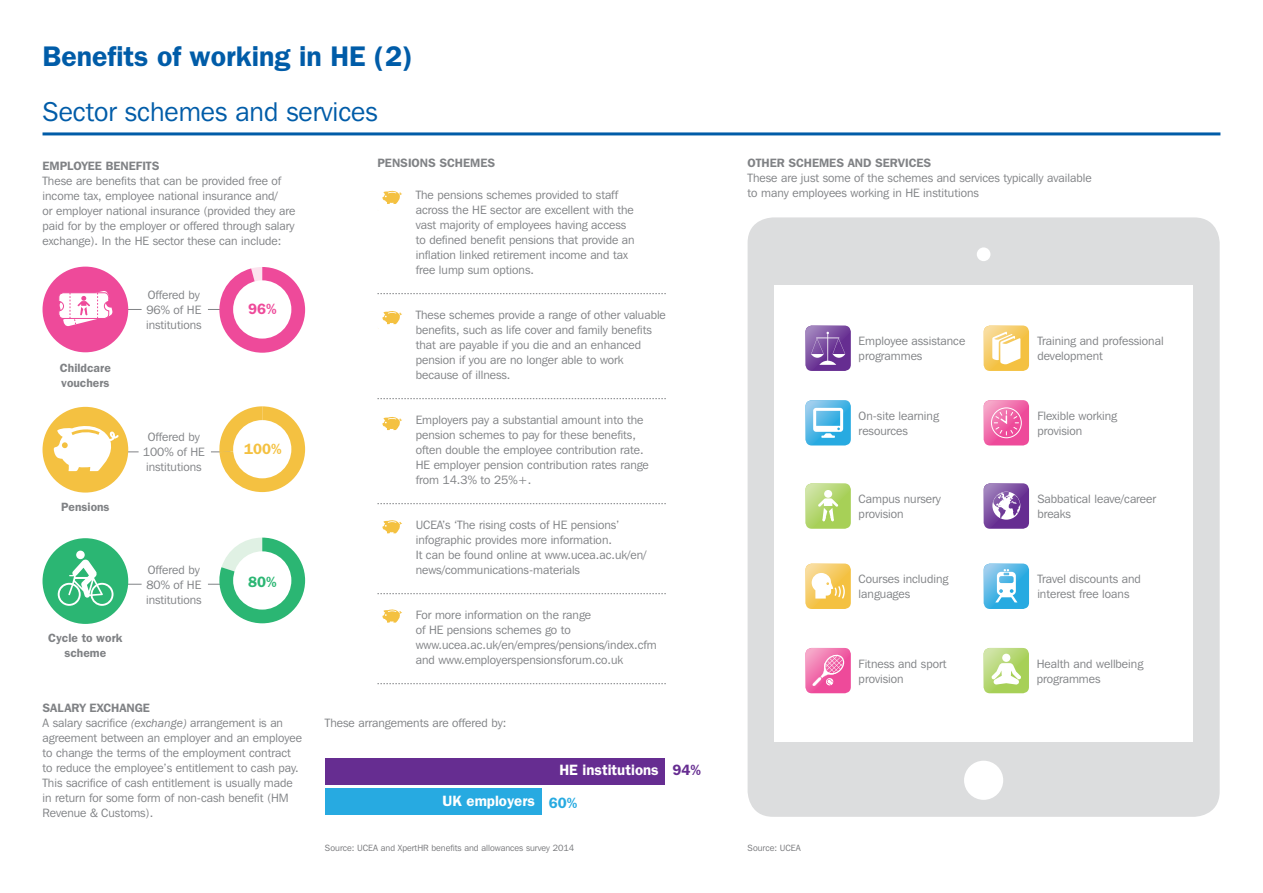
<style>
.page{position:relative;width:1263px;height:893px;background:#fff}
.page>*{position:absolute;margin:0;border:0;box-sizing:border-box;transform-origin:0 0}
.t1{font:600 28.5px "Franklin Gothic";color:#005ca8}
.t2{font:27px "Franklin Gothic IT Cby BT";color:#005ca8}
.t3{font:600 15px "Franklin Gothic";color:#fff}
.t4{font:600 15px "Franklin Gothic";color:#f4c141}
.t5{font:600 15px "Franklin Gothic";color:#ee4a9a}
.t6{font:600 15px "Franklin Gothic";color:#662d91}
.t7{font:600 15px "Franklin Gothic";color:#27aae1}
.t8{font:600 15px "Franklin Gothic";color:#2bb673}
.t9{font:12px/15px "Franklin Gothic IT Cby BT";color:#808285}
.t10{font:600 12px "Franklin Gothic IT Cby BT";color:#808285}
.t11{font:600 12px/15px "Franklin Gothic";color:#808285;text-align:center}
.t12{font:9px "Franklin Gothic IT Cby BT";color:#77787b}
.s1{font-family:"Franklin Gothic";font-style:italic}
</style>
<div class="page">
<svg style="left:208px;top:267px;width:97px;height:86px"></svg>
<div style="left:747px;top:217px;width:473px;height:600px;background:#dcddde;border-radius:26px"></div>
<svg style="left:128px;top:309px;width:14px;height:1px"></svg>
<svg style="left:128px;top:584px;width:14px;height:1px"></svg>
<svg style="left:377px;top:293px;width:289px;height:1px"></svg>
<svg style="left:377px;top:398px;width:289px;height:1px"></svg>
<svg style="left:377px;top:503px;width:289px;height:1px"></svg>
<svg style="left:377px;top:593px;width:289px;height:1px"></svg>
<svg style="left:377px;top:683px;width:289px;height:1px"></svg>
<hr style="left:43px;top:132px;width:1177px;height:3px;background:#005ca8">
<div style="left:43px;top:407px;width:85px;height:86px;background:#f4c141;border-radius:50%"></div>
<svg style="left:54px;top:424px;width:85px;height:47px"></svg>
<svg style="left:211px;top:406px;width:94px;height:86px"></svg>
<div style="left:233px;top:420px;width:58px;height:58px;background:#fff;border-radius:50%"></div>
<div style="left:43px;top:538px;width:85px;height:86px;background:#2bb673;border-radius:50%"></div>
<svg style="left:58px;top:559px;width:56px;height:47px"></svg>
<div style="left:76px;top:551px;width:9px;height:8px;background:#fff;border-radius:50%"></div>
<div style="left:43px;top:267px;width:85px;height:85px;background:#ee4a9a;border-radius:50%"></div>
<svg style="left:59px;top:291px;width:54px;height:36px"></svg>
<div style="left:325px;top:758px;width:339px;height:26px;background:#662d91"></div>
<div style="left:325px;top:788px;width:217px;height:27px;background:#27aae1"></div>
<div style="left:233px;top:280px;width:58px;height:59px;background:#fff;border-radius:50%"></div>
<div style="left:964px;top:761px;width:39px;height:39px;background:#fff;border-radius:50%"></div>
<div style="left:977px;top:247px;width:13px;height:14px;background:#fff;border-radius:50%"></div>
<div style="left:775px;top:285px;width:417px;height:456px;background:#fff"></div>
<svg style="left:805px;top:326px;width:46px;height:45px;background:#865aa8"></svg>
<svg style="left:984px;top:326px;width:45px;height:45px"></svg>
<svg style="left:805px;top:400px;width:46px;height:45px;background:#71c4ea"></svg>
<svg style="left:805px;top:483px;width:46px;height:46px;background:#bddb83"></svg>
<svg style="left:984px;top:483px;width:45px;height:46px;background:#916ab0"></svg>
<svg style="left:984px;top:564px;width:45px;height:45px;background:#6cc2e9"></svg>
<svg style="left:984px;top:400px;width:45px;height:45px;background:#f172af"></svg>
<svg style="left:208px;top:538px;width:97px;height:85px"></svg>
<div style="left:233px;top:551px;width:58px;height:59px;background:#fff;border-radius:50%"></div>
<svg style="left:984px;top:648px;width:45px;height:45px"></svg>
<svg style="left:805px;top:564px;width:46px;height:45px"></svg>
<svg style="left:382px;top:190px;width:20px;height:14px"></svg>
<svg style="left:382px;top:311px;width:20px;height:13px"></svg>
<svg style="left:382px;top:609px;width:20px;height:14px"></svg>
<svg style="left:382px;top:520px;width:20px;height:13px"></svg>
<svg style="left:382px;top:417px;width:20px;height:13px"></svg>
<svg style="left:805px;top:648px;width:46px;height:45px;background:#f179b3"></svg>
<p class="t1" style="left:43px;top:39px;width:372px">Benefits of working in HE (2)</p>
<p class="t2" style="left:43px;top:95px;width:337px">Sector schemes and services</p>
<p class="t10" style="left:43px;top:158px;width:118px">EMPLOYEE BENEFITS</p>
<p class="t9" style="left:43px;top:173px;width:254px">These are benefits that can be provided free of income tax, employee national insurance and/<br>or employer national insurance (provided they are paid for by the employer or offered through salary exchange). In the HE sector these can include:</p>
<p class="t11" style="left:60px;top:360px;width:52px;text-align:left">Childcare vouchers</p>
<p class="t11" style="left:61px;top:499px;width:50px">Pensions</p>
<p class="t9" style="left:146px;top:287px;width:57px">Offered by<br>96% of HE institutions</p>
<p class="t9" style="left:143px;top:429px;width:63px;text-align:center">Offered by<br>100% of HE institutions</p>
<p class="t11" style="left:48px;top:630px;width:76px">Cycle to work scheme</p>
<p class="t9" style="left:146px;top:562px;width:57px">Offered by<br>80% of HE institutions</p>
<p class="t5" style="left:248px;top:300px;width:30px">96%</p>
<p class="t4" style="left:244px;top:440px;width:39px">100%</p>
<p class="t8" style="left:248px;top:573px;width:30px">80%</p>
<p class="t10" style="left:43px;top:700px;width:109px">SALARY EXCHANGE</p>
<p class="t9" style="left:43px;top:715px;width:261px">A salary sacrifice <span class="s1">(exchange)</span> arrangement is an agreement between an employer and an employee to change the terms of the employment contract to reduce the employee’s entitlement to cash pay.<br>This sacrifice of cash entitlement is usually made in return for some form of non-cash benefit (HM Revenue &amp; Customs).</p>
<p class="t10" style="left:377px;top:156px;width:119px">PENSIONS SCHEMES</p>
<p class="t9" style="left:416px;top:187px;width:220px">The pensions schemes provided to staff across the HE sector are excellent with the vast majority of employees having access to defined benefit pensions that provide an inflation linked retirement income and tax free lump sum options.</p>
<p class="t9" style="left:416px;top:307px;width:252px">These schemes provide a range of other valuable benefits, such as life cover and family benefits that are payable if you die and an enhanced pension if you are no longer able to work because of illness.</p>
<p class="t9" style="left:416px;top:412px;width:235px">Employers pay a substantial amount into the pension schemes to pay for these benefits, often double the employee contribution rate.<br>HE employer pension contribution rates range from 14.3% to 25%+.</p>
<p class="t9" style="left:416px;top:517px;width:232px">UCEA’s ‘The rising costs of HE pensions’ infographic provides more information.<br>It can be found online at www.ucea.ac.uk/en/ news/communications-materials</p>
<p class="t9" style="left:416px;top:607px;width:242px">For more information on the range<br>of HE pensions schemes go to www.ucea.ac.uk/en/empres/pensions/index.cfm and www.employerspensionsforum.co.uk</p>
<p class="t9" style="left:325px;top:715px;width:183px">These arrangements are offered by:</p>
<p class="t3" style="left:559px;top:761px;width:101px">HE institutions</p>
<p class="t6" style="left:672px;top:761px;width:30px">94%</p>
<p class="t3" style="left:443px;top:791px;width:94px">UK employers</p>
<p class="t7" style="left:549px;top:794px;width:30px">60%</p>
<p class="t10" style="left:747px;top:155px;width:185px">OTHER SCHEMES AND SERVICES</p>
<p class="t9" style="left:747px;top:170px;width:345px">These are just some of the schemes and services typically available to many employees working in HE institutions</p>
<p class="t9" style="left:859px;top:333px;width:108px">Employee assistance programmes</p>
<p class="t9" style="left:1037px;top:333px;width:128px">Training and professional development</p>
<p class="t9" style="left:859px;top:408px;width:82px">On-site learning resources</p>
<p class="t9" style="left:1037px;top:408px;width:81px">Flexible working provision</p>
<p class="t9" style="left:859px;top:491px;width:84px">Campus nursery provision</p>
<p class="t9" style="left:1037px;top:491px;width:120px">Sabbatical leave/career breaks</p>
<p class="t9" style="left:859px;top:571px;width:91px">Courses including languages</p>
<p class="t9" style="left:1037px;top:571px;width:105px">Travel discounts and interest free loans</p>
<p class="t9" style="left:859px;top:656px;width:89px">Fitness and sport provision</p>
<p class="t9" style="left:1037px;top:656px;width:108px">Health and wellbeing programmes</p>
<p class="t12" style="left:325px;top:842px;width:251px">Source: UCEA and XpertHR benefits and allowances survey 2014</p>
<p class="t12" style="left:747px;top:842px;width:55px">Source: UCEA</p>
</div>
